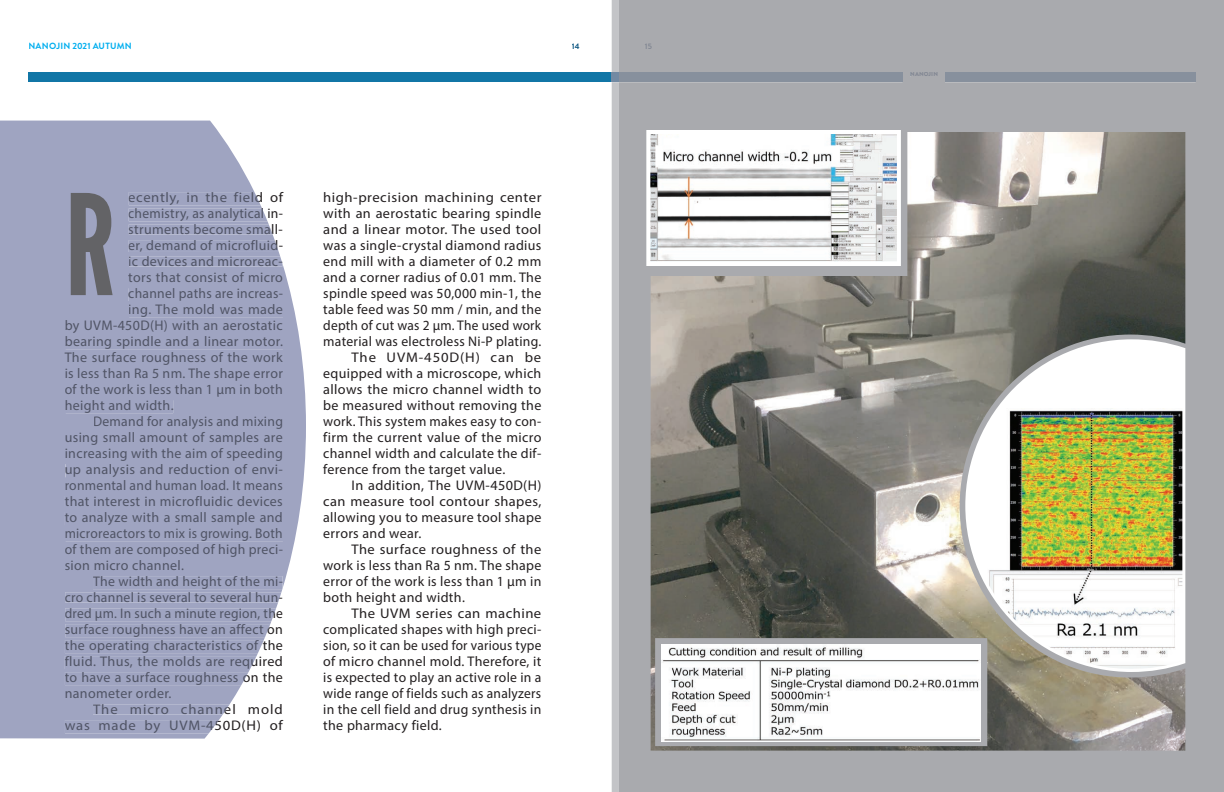
<style>
.page{position:relative;width:1224px;height:792px;background:#fff}
.page>*{position:absolute;margin:0;border:0;box-sizing:border-box;transform-origin:0 0}
.t1{font:139px "League Gothic";color:#636366}
.t2{font:14px "Myriad Pro";letter-spacing:.025em;color:#505465}
.t3{font:14px "Myriad Pro";letter-spacing:.025em;color:#231f20}
.t4{font:14px "Myriad Pro";letter-spacing:.025em;color:#505465;scale:.96 1}
.t5{font:14px "Myriad Pro";letter-spacing:.025em;color:#231f20;scale:.96 1}
.t6{font:14px "Myriad Pro";letter-spacing:.025em;color:#231f20;scale:1.05 1}
.t7{font:14px "Myriad Pro";letter-spacing:.025em;color:#231f20;scale:1.04 1}
.t8{font:14px "Myriad Pro";letter-spacing:.025em;color:#231f20;scale:.95 1}
.t9{font:14px "Myriad Pro";letter-spacing:.05em;color:#505465;scale:1.05 1}
.t10{font:14px "Myriad Pro";letter-spacing:.025em;color:#505465;scale:1.05 1}
.t11{font:14px "Myriad Pro";letter-spacing:.06em;color:#231f20;scale:1.05 1}
.t12{font:14px "Myriad Pro";letter-spacing:.07em;color:#505465;scale:1.05 1}
.t13{font:700 9px "Brandon Grotesque";letter-spacing:.025em;color:#00aeef}
.t14{font:700 8px "Brandon Grotesque";color:#0b5581}
.t15{font:700 8px "Brandon Grotesque";color:#838894}
.t16{font:900 6px "Brandon Grotesque";letter-spacing:.02em;color:#838894}
</style>
<div class="page">
<div style="left:28px;top:72px;width:875px;height:10px;background:#1176a6"></div>
<div style="left:612px;top:72px;width:7px;height:10px;background:#738aa3"></div>
<svg style="left:0;top:121px;width:306px;height:618px;fill:#9fa4c1"></svg>
<svg style="left:129px;top:192px;width:144px;height:42px;background:#a7abc6"></svg>
<svg style="left:129px;top:240px;width:153px;height:26px;background:#a2a7c3"></svg>
<div style="left:129px;top:272px;width:154px;height:10px;background:#9fa4c1"></div>
<div style="left:129px;top:288px;width:153px;height:13px;background:#9fa4c1"></div>
<div style="left:129px;top:304px;width:154px;height:13px;background:#9fa4c1"></div>
<div style="left:66px;top:320px;width:217px;height:13px;background:#9fa4c1"></div>
<div style="left:66px;top:336px;width:217px;height:13px;background:#9fa4c1"></div>
<div style="left:65px;top:352px;width:218px;height:13px;background:#9fa4c1"></div>
<div style="left:66px;top:368px;width:217px;height:13px;background:#9fa4c1"></div>
<div style="left:65px;top:384px;width:218px;height:13px;background:#9fa4c1"></div>
<div style="left:66px;top:400px;width:107px;height:13px;background:#9fa4c1"></div>
<div style="left:94px;top:416px;width:189px;height:13px;background:#9fa4c1"></div>
<div style="left:66px;top:432px;width:217px;height:13px;background:#9fa4c1"></div>
<div style="left:66px;top:448px;width:217px;height:13px;background:#9fa4c1"></div>
<div style="left:66px;top:464px;width:216px;height:13px;background:#9fa4c1"></div>
<div style="left:66px;top:480px;width:217px;height:10px;background:#9fa4c1"></div>
<div style="left:65px;top:496px;width:218px;height:10px;background:#9fa4c1"></div>
<div style="left:65px;top:512px;width:218px;height:13px;background:#9fa4c1"></div>
<div style="left:66px;top:528px;width:217px;height:13px;background:#9fa4c1"></div>
<div style="left:65px;top:544px;width:217px;height:13px;background:#9fa4c1"></div>
<div style="left:65px;top:560px;width:118px;height:10px;background:#9fa4c1"></div>
<svg style="left:65px;top:576px;width:217px;height:26px;background:#a0a5c2"></svg>
<svg style="left:65px;top:608px;width:211px;height:77px;background:#a7acc6"></svg>
<div style="left:66px;top:688px;width:105px;height:10px;background:#9fa4c1"></div>
<svg style="left:93px;top:704px;width:137px;height:10px"></svg>
<svg style="left:65px;top:720px;width:154px;height:13px;background:#a2a7c3"></svg>
<div style="left:619px;top:0;width:605px;height:792px;background:#a9aaae"></div>
<div style="left:619px;top:72px;width:284px;height:10px;background:#87909d"></div>
<div style="left:945px;top:72px;width:251px;height:10px;background:#87909d"></div>
<hr style="left:911px;top:72px;width:26px;height:4px;background:#a9aaae">
<div style="left:645px;top:43px;width:7px;height:6px;background:#a9aaae"></div>
<img style="left:651px;top:132px;width:534px;height:619px">
<img style="left:964px;top:338px;width:224px;height:335px">
<img style="left:662px;top:645px;width:319px;height:96px">
<img style="left:651px;top:135px;width:245px;height:126px">
<div style="left:646px;top:130px;width:255px;height:136px;border:4px solid #fff"></div>
<p class="t13" style="left:28px;top:40px;width:105px">NANOJIN 2021 AUTUMN</p>
<p class="t14" style="left:572px;top:40px;width:9px">14</p>
<p class="t10" style="left:128px;top:189px;width:149px">ecently, in the field of</p>
<p class="t2" style="left:128px;top:205px;width:156px">chemistry, as analytical in-</p>
<p class="t2" style="left:128px;top:221px;width:156px">struments become small-</p>
<p class="t2" style="left:128px;top:237px;width:156px">er, demand of microfluid-</p>
<p class="t2" style="left:128px;top:253px;width:156px">ic devices and microreac-</p>
<p class="t2" style="left:128px;top:269px;width:156px">tors that consist of micro</p>
<p class="t2" style="left:128px;top:285px;width:156px">channel paths are increas-</p>
<p class="t2" style="left:128px;top:301px;width:156px">ing. The mold was made</p>
<p class="t2" style="left:65px;top:317px;width:220px">by UVM-450D(H) with an aerostatic</p>
<p class="t2" style="left:65px;top:333px;width:220px">bearing spindle and a linear motor.</p>
<p class="t2" style="left:65px;top:349px;width:220px">The surface roughness of the work</p>
<p class="t2" style="left:65px;top:365px;width:220px">is less than Ra 5 nm. The shape error</p>
<p class="t2" style="left:65px;top:381px;width:220px">of the work is less than 1 µm in both</p>
<p class="t2" style="left:65px;top:397px;width:110px">height and width.</p>
<p class="t2" style="left:93px;top:413px;width:191px">Demand for analysis and mixing</p>
<p class="t2" style="left:65px;top:429px;width:220px">using small amount of samples are</p>
<p class="t2" style="left:65px;top:445px;width:220px">increasing with the aim of speeding</p>
<p class="t2" style="left:65px;top:461px;width:220px">up analysis and reduction of envi-</p>
<p class="t2" style="left:65px;top:477px;width:220px">ronmental and human load. It means</p>
<p class="t2" style="left:65px;top:493px;width:220px">that interest in microfluidic devices</p>
<p class="t2" style="left:65px;top:509px;width:220px">to analyze with a small sample and</p>
<p class="t4" style="left:65px;top:525px;width:229px">microreactors to mix is growing. Both</p>
<p class="t2" style="left:65px;top:541px;width:220px">of them are composed of high preci-</p>
<p class="t2" style="left:65px;top:557px;width:121px">sion micro channel.</p>
<p class="t2" style="left:93px;top:573px;width:191px">The width and height of the mi-</p>
<p class="t2" style="left:65px;top:589px;width:220px">cro channel is several to several hun-</p>
<p class="t4" style="left:65px;top:605px;width:229px">dred μm. In such a minute region, the</p>
<p class="t2" style="left:65px;top:621px;width:220px">surface roughness have an affect on</p>
<p class="t2" style="left:65px;top:637px;width:220px">the operating characteristics of the</p>
<p class="t2" style="left:65px;top:653px;width:220px">fluid. Thus, the molds are required</p>
<p class="t2" style="left:65px;top:669px;width:220px">to have a surface roughness on the</p>
<p class="t2" style="left:65px;top:685px;width:108px">nanometer order.</p>
<p class="t12" style="left:93px;top:701px;width:182px">The micro channel mold</p>
<p class="t9" style="left:65px;top:717px;width:209px">was made by UVM-450D(H) of</p>
<h1 class="t1" style="left:65px;top:163px;width:52px">R</h1>
<p class="t6" style="left:323px;top:189px;width:209px">high-precision machining center</p>
<p class="t3" style="left:323px;top:205px;width:220px">with an aerostatic bearing spindle</p>
<p class="t7" style="left:323px;top:221px;width:211px">and a linear motor. The used tool</p>
<p class="t3" style="left:323px;top:237px;width:220px">was a single-crystal diamond radius</p>
<p class="t3" style="left:323px;top:253px;width:220px">end mill with a diameter of 0.2 mm</p>
<p class="t3" style="left:323px;top:269px;width:220px">and a corner radius of 0.01 mm. The</p>
<p class="t3" style="left:323px;top:285px;width:220px">spindle speed was 50,000 min-1, the</p>
<p class="t3" style="left:323px;top:301px;width:220px">table feed was 50 mm / min, and the</p>
<p class="t5" style="left:323px;top:317px;width:229px">depth of cut was 2 μm. The used work</p>
<p class="t3" style="left:323px;top:333px;width:220px">material was electroless Ni-P plating.</p>
<p class="t11" style="left:352px;top:349px;width:182px">The UVM-450D(H) can be</p>
<p class="t3" style="left:323px;top:365px;width:220px">equipped with a microscope, which</p>
<p class="t3" style="left:323px;top:381px;width:220px">allows the micro channel width to</p>
<p class="t3" style="left:323px;top:397px;width:220px">be measured without removing the</p>
<p class="t3" style="left:323px;top:413px;width:220px">work. This system makes easy to con-</p>
<p class="t3" style="left:323px;top:429px;width:220px">firm the current value of the micro</p>
<p class="t3" style="left:323px;top:445px;width:220px">channel width and calculate the dif-</p>
<p class="t3" style="left:323px;top:461px;width:184px">ference from the target value.</p>
<p class="t3" style="left:352px;top:477px;width:191px">In addition, The UVM-450D(H)</p>
<p class="t3" style="left:323px;top:493px;width:220px">can measure tool contour shapes,</p>
<p class="t3" style="left:323px;top:509px;width:220px">allowing you to measure tool shape</p>
<p class="t3" style="left:323px;top:525px;width:100px">errors and wear.</p>
<p class="t7" style="left:352px;top:541px;width:184px">The surface roughness of the</p>
<p class="t3" style="left:323px;top:557px;width:220px">work is less than Ra 5 nm. The shape</p>
<p class="t3" style="left:323px;top:573px;width:220px">error of the work is less than 1 µm in</p>
<p class="t3" style="left:323px;top:589px;width:143px">both height and width.</p>
<p class="t6" style="left:352px;top:605px;width:182px">The UVM series can machine</p>
<p class="t3" style="left:323px;top:621px;width:220px">complicated shapes with high preci-</p>
<p class="t8" style="left:323px;top:637px;width:231px">sion, so it can be used for various type</p>
<p class="t3" style="left:323px;top:653px;width:220px">of micro channel mold. Therefore, it</p>
<p class="t3" style="left:323px;top:669px;width:220px">is expected to play an active role in a</p>
<p class="t5" style="left:323px;top:685px;width:229px">wide range of fields such as analyzers</p>
<p class="t3" style="left:323px;top:701px;width:220px">in the cell field and drug synthesis in</p>
<p class="t3" style="left:323px;top:717px;width:120px">the pharmacy field.</p>
<p class="t15" style="left:645px;top:40px;width:9px">15</p>
<p class="t16" style="left:910px;top:70px;width:29px">NANOJIN</p>
</div>
